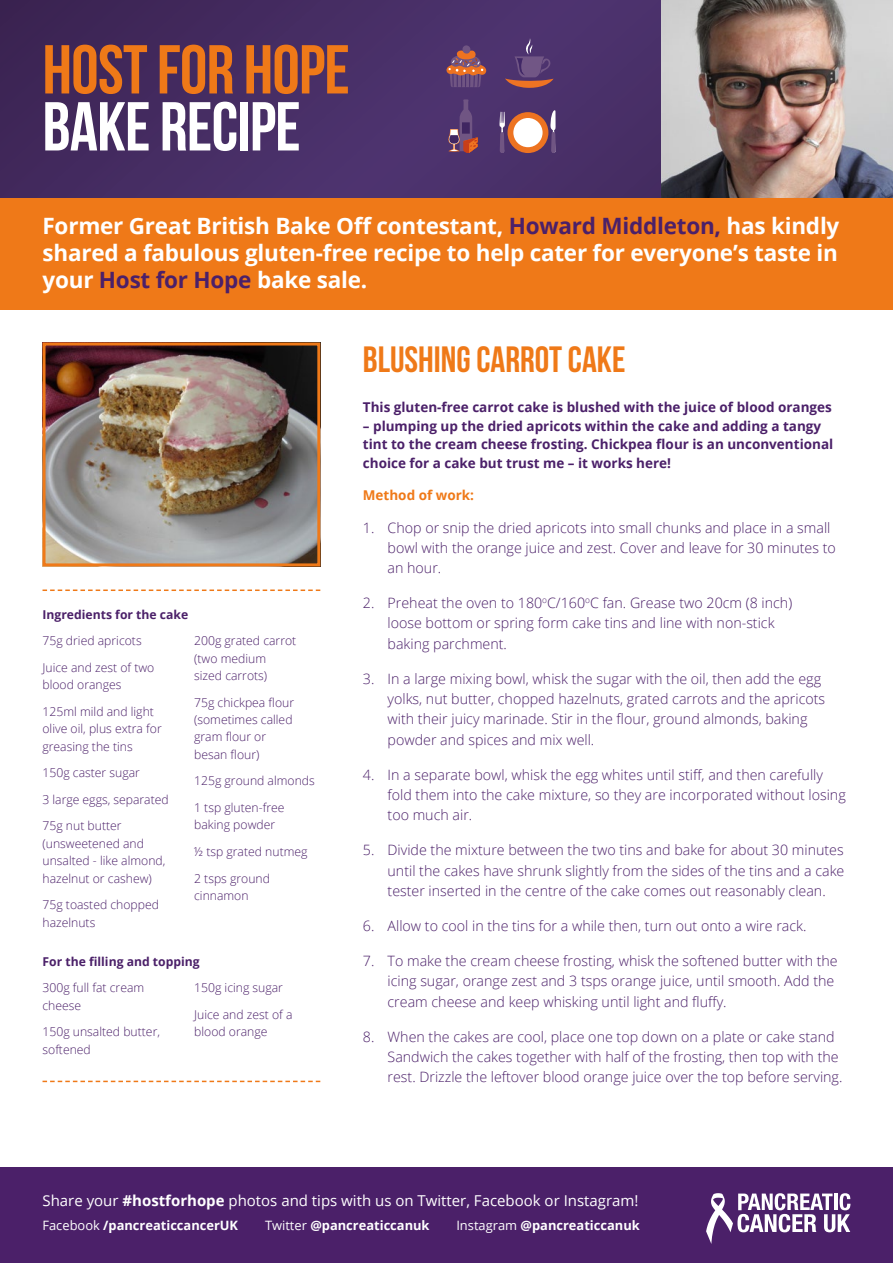
<style>
.page{position:relative;width:893px;height:1263px;background:#fff}
.page>*{position:absolute;margin:0;border:0;box-sizing:border-box;transform-origin:0 0}
.t1{font:69px "Bebas Neue";letter-spacing:-.01em;color:#ef7918}
.t2{font:69px "Bebas Neue";letter-spacing:-.01em;color:#fff}
.t3{font:36.6px "Bebas Neue";color:#ef7918}
.t4{font:700 22.5px/27px "Open Sans";letter-spacing:-.01em;color:#fff;text-align:justify}
.t5{font:15px "Open Sans";color:#fff}
.t6{font:300 14.25px/20.2px "Open Sans";color:#4b2069}
.t7{font:700 13.5px/18.8px "Open Sans";color:#4b2069}
.t8{font:700 13.5px "Open Sans";color:#ef7918}
.t9{font:700 12.9px "Open Sans";color:#fff}
.t10{font:300 12.15px/17.4px "Open Sans";color:#4b2069}
.t11{font:700 12.15px "Open Sans";color:#4b2069}
.s1{color:#4b2069}
.s2{font-weight:700}
.s3{font-weight:400}
</style>
<div class="page">
<div style="left:452px;top:0;width:441px;height:198px;background:#4a316b"></div>
<img style="left:0;top:0;width:452px;height:198px">
<div style="left:0;top:1167px;width:893px;height:96px;background:#4b2069"></div>
<img style="left:661px;top:0;width:232px;height:197px">
<div style="left:0;top:198px;width:893px;height:112px;background:#ef7918"></div>
<svg style="left:43px;top:589px;width:277px;height:2px"></svg>
<svg style="left:43px;top:1081px;width:277px;height:1px"></svg>
<img style="left:47px;top:346px;width:269px;height:216px">
<div style="left:43px;top:342px;width:277px;height:224px;border:3px solid #ef7918"></div>
<svg style="left:706px;top:1193px;width:144px;height:51px"></svg>
<svg style="left:499px;top:111px;width:6px;height:42px"></svg>
<svg style="left:550px;top:109px;width:6px;height:44px"></svg>
<div style="left:507px;top:112px;width:41px;height:41px;background:#ed7321;border-radius:50%"></div>
<div style="left:513px;top:118px;width:30px;height:29px;background:#fff;border-radius:50%"></div>
<svg style="left:447px;top:99px;width:32px;height:54px;background:#6b446c"></svg>
<svg style="left:446px;top:45px;width:40px;height:43px;background:#835164"></svg>
<svg style="left:505px;top:38px;width:49px;height:50px;background:#66426c"></svg>
<h1 class="t1" style="left:43px;top:32px;width:309px">HOST FOR HOPE</h1>
<h1 class="t2" style="left:43px;top:89px;width:260px">BAKE RECIPE</h1>
<h3 class="t4" style="left:43px;top:212px;width:798px">Former Great British Bake Off contestant, <span class="s1">Howard Middleton,</span> has kindly shared a fabulous gluten-free recipe to help cater for everyone’s taste in your <span class="s1">Host for Hope</span> bake sale.</h3>
<p class="t11" style="left:43px;top:606px;width:147px">Ingredients for the cake</p>
<p class="t10" style="left:43px;top:627px;width:113px;line-height:26.5px">75g dried apricots<br>Juice and zest of two</p>
<p class="t10" style="left:43px;top:671px;width:113px;line-height:26.5px">blood oranges<br>125ml mild and light</p>
<p class="t10" style="left:43px;top:720px;width:121px">olive oil, plus extra for greasing the tins</p>
<p class="t10" style="left:43px;top:759px;width:128px;line-height:26.5px">150g caster sugar<br>3 large eggs, separated<br>75g nut butter</p>
<p class="t10" style="left:43px;top:834px;width:124px">(unsweetened and unsalted - like almond, hazelnut or cashew)</p>
<p class="t10" style="left:43px;top:896px;width:118px">75g toasted chopped hazelnuts</p>
<p class="t10" style="left:194px;top:632px;width:104px">200g grated carrot (two medium sized carrots)</p>
<p class="t10" style="left:194px;top:693px;width:101px">75g chickpea flour (sometimes called gram flour or besan flour)</p>
<p class="t10" style="left:194px;top:767px;width:122px;line-height:26.5px">125g ground almonds<br>1 tsp gluten-free</p>
<p class="t10" style="left:194px;top:811px;width:115px;line-height:26.5px">baking powder<br>½ tsp grated nutmeg<br>2 tsps ground</p>
<p class="t10" style="left:194px;top:886px;width:56px">cinnamon</p>
<p class="t11" style="left:43px;top:953px;width:159px">For the filling and topping</p>
<p class="t10" style="left:43px;top:979px;width:103px">300g full fat cream cheese</p>
<p class="t10" style="left:43px;top:1023px;width:119px">150g unsalted butter, softened</p>
<p class="t10" style="left:194px;top:974px;width:100px;line-height:26.5px">150g icing sugar<br>Juice and zest of a</p>
<p class="t10" style="left:194px;top:1023px;width:75px">blood orange</p>
<h2 class="t3" style="left:363px;top:339px;width:264px">BLUSHING CARROT CAKE</h2>
<p class="t7" style="left:363px;top:397px;width:471px">This gluten-free carrot cake is blushed with the juice of blood oranges</p>
<p class="t7" style="left:363px;top:416px;width:472px">– plumping up the dried apricots within the cake and adding a tangy tint to the cream cheese frosting. Chickpea flour is an unconventional choice for a cake but trust me – it works here!</p>
<p class="t8" style="left:363px;top:485px;width:113px">Method of work:</p>
<p class="t6" style="left:388px;top:517px;width:450px;text-indent:-25px">1. Chop or snip the dried apricots into small chunks and place in a small bowl with the orange juice and zest. Cover and leave for 30 minutes to an hour.</p>
<p class="t6" style="left:388px;top:592px;width:406px;text-indent:-25px">2. Preheat the oven to 180<sup>o</sup>C/160<sup>o</sup>C fan. Grease two 20cm (8 inch) loose bottom or spring form cake tins and line with non-stick baking parchment.</p>
<p class="t6" style="left:388px;top:668px;width:439px;text-indent:-25px">3. In a large mixing bowl, whisk the sugar with the oil, then add the egg yolks, nut butter, chopped hazelnuts, grated carrots and the apricots with their juicy marinade. Stir in the flour, ground almonds, baking powder and spices and mix well.</p>
<p class="t6" style="left:388px;top:764px;width:460px;text-indent:-25px">4. In a separate bowl, whisk the egg whites until stiff, and then carefully fold them into the cake mixture, so they are incorporated without losing too much air.</p>
<p class="t6" style="left:388px;top:840px;width:458px;text-align:justify;text-indent:-25px">5. Divide the mixture between the two tins and bake for about 30 minutes until the cakes have shrunk slightly from the sides of the tins and a cake tester inserted in the centre of the cake comes out reasonably clean.</p>
<p class="t6" style="left:363px;top:915px;width:445px">6. Allow to cool in the tins for a while then, turn out onto a wire rack.</p>
<p class="t6" style="left:388px;top:950px;width:452px;text-indent:-25px">7. To make the cream cheese frosting, whisk the softened butter with the icing sugar, orange zest and 3 tsps orange juice, until smooth. Add the cream cheese and keep whisking until light and fluffy.</p>
<p class="t6" style="left:388px;top:1026px;width:456px;text-indent:-25px">8. When the cakes are cool, place one top down on a plate or cake stand<br>Sandwich the cakes together with half of the frosting, then top with the rest. Drizzle the leftover blood orange juice over the top before serving.</p>
<p class="t5" style="left:43px;top:1191px;width:597px">Share your <span class="s2">#hostforhope</span> photos and tips with us on Twitter, Facebook or Instagram!</p>
<p class="t9" style="left:43px;top:1216px;width:197px"><span class="s3">Facebook</span> /pancreaticcancerUK</p>
<p class="t9" style="left:265px;top:1216px;width:166px"><span class="s3">Twitter</span> @pancreaticcanuk</p>
<p class="t9" style="left:456px;top:1216px;width:185px"><span class="s3">Instagram</span> @pancreaticcanuk</p>
</div>
